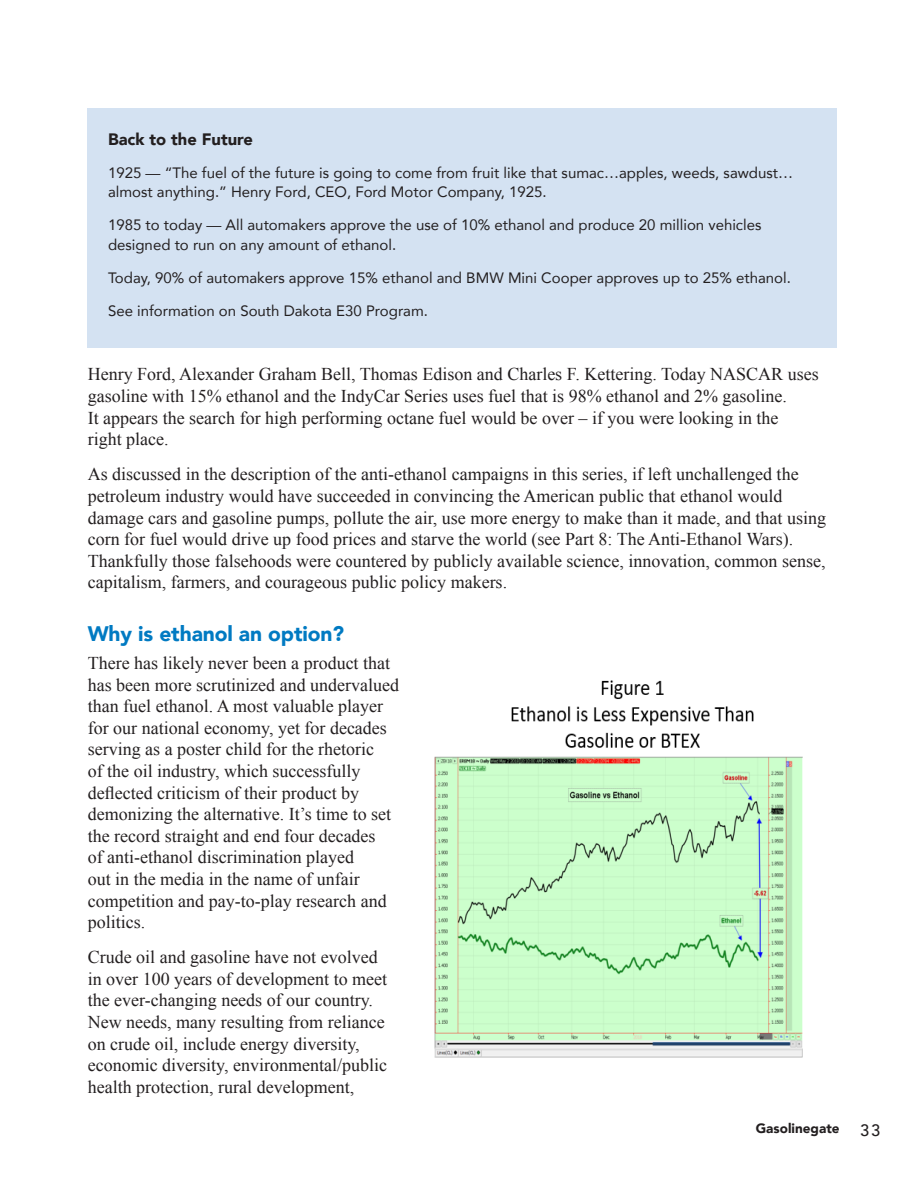
<style>
.page{position:relative;width:918px;height:1188px;background:#fff}
.page>*{position:absolute;margin:0;border:0;box-sizing:border-box;transform-origin:0 0}
.t1{font:900 21px "Avenir";letter-spacing:-.005em;color:#007ac2}
.body_text{font:18px/21.6px "Times New Roman";color:#231f20}
.t2{font:900 16.5px "Avenir";color:#231f20}
.t3{font:15px/19.5px "Avenir";color:#231f20}
.t4{font:900 13.5px "Avenir";color:#231f20}
.s1{font-weight:500;font-size:16.5px}
</style>
<div class="page">
<img style="left:434px;top:680px;width:369px;height:378px">
<div style="left:88px;top:108px;width:749px;height:240px;background:#d4e2f2"></div>
<p class="t2" style="left:108px;top:125px;width:147px">Back to the Future</p>
<p class="t3" style="left:108px;top:162px;width:687px">1925 — “The fuel of the future is going to come from fruit like that sumac…apples, weeds, sawdust… almost anything. ” Henry Ford, CEO, Ford Motor Company, 1925.</p>
<p class="t3" style="left:108px;top:215px;width:655px">1985 to today — All automakers approve the use of 10% ethanol and produce 20 million vehicles designed to run on any amount of ethanol.</p>
<p class="t3" style="left:108px;top:267px;width:682px">Today, 90% of automakers approve 15% ethanol and BMW Mini Cooper approves up to 25% ethanol.</p>
<p class="t3" style="left:108px;top:300px;width:319px">See information on South Dakota E30 Program.</p>
<p class="body_text" style="left:88px;top:363px;width:733px">Henry Ford, Alexander Graham Bell, Thomas Edison and Charles F. Kettering. Today NASCAR uses gasoline with 15% ethanol and the IndyCar Series uses fuel that is 98% ethanol and 2% gasoline.<br>It appears the search for high performing octane fuel would be over – if you were looking in the<br>right place.</p>
<p class="body_text" style="left:88px;top:463px;width:740px">As discussed in the description of the anti-ethanol campaigns in this series, if left unchallenged the petroleum industry would have succeeded in convincing the American public that ethanol would damage cars and gasoline pumps, pollute the air, use more energy to make than it made, and that using corn for fuel would drive up food prices and starve the world (see Part 8: The Anti-Ethanol Wars).<br>Thankfully those falsehoods were countered by publicly available science, innovation, common sense, capitalism, farmers, and courageous public policy makers.</p>
<h2 class="t1" style="left:88px;top:615px;width:258px">Why is ethanol an option?</h2>
<p class="body_text" style="left:88px;top:652px;width:313px">There has likely never been a product that has been more scrutinized and undervalued than fuel ethanol. A most valuable player for our national economy, yet for decades serving as a poster child for the rhetoric<br>of the oil industry, which successfully deflected criticism of their product by demonizing the alternative. It’s time to set the record straight and end four decades<br>of anti-ethanol discrimination played<br>out in the media in the name of unfair competition and pay-to-play research and politics.</p>
<p class="body_text" style="left:88px;top:946px;width:301px">Crude oil and gasoline have not evolved in over 100 years of development to meet the ever-changing needs of our country.<br>New needs, many resulting from reliance on crude oil, include energy diversity, economic diversity, environmental/public health protection, rural development,</p>
<p class="t4" style="left:756px;top:1117px;width:126px">Gasolinegate <span class="s1">33</span></p>
</div>
